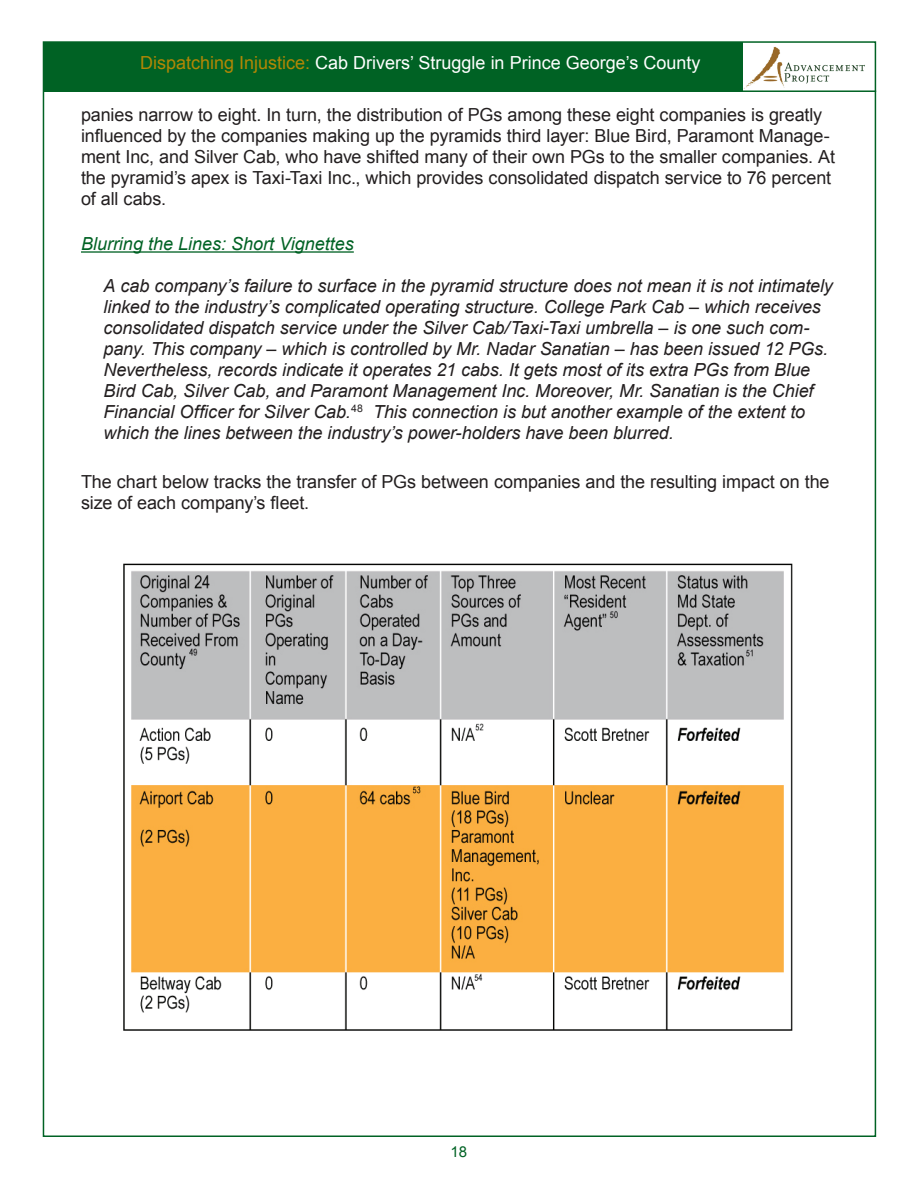
<style>
.page{position:relative;width:918px;height:1188px;background:#fff}
.page>*{position:absolute;margin:0;border:0;box-sizing:border-box;transform-origin:0 0}
.t1{font:italic 18px/21px "Arial";letter-spacing:-.005em;color:#231f20}
.t2{font:18px/21px "Arial";letter-spacing:-.005em;color:#231f20}
.t3{font:18px "Arial";color:#fff}
.t4{font:italic 18px "Arial";color:#006224}
.t5{font:15px "Arial";color:#006224}
.s1{color:#b28705}
</style>
<div class="page">
<div style="left:43px;top:43px;width:711px;height:49px;background:#006224"></div>
<img style="left:743px;top:44px;width:122px;height:46px">
<hr style="left:44px;top:90px;width:832px;height:2px;background:#006224">
<hr style="left:81px;top:251px;width:273px;height:2px;background:#006224">
<img style="left:123px;top:563px;width:670px;height:468px">
<p class="t3" style="left:140px;top:51px;width:562px"><span class="s1">Dispatching Injustice:</span> Cab Drivers’ Struggle in Prince George’s County</p>
<p class="t2" style="left:81px;top:104px;width:756px">panies narrow to eight. In turn, the distribution of PGs among these eight companies is greatly influenced by the companies making up the pyramids third layer: Blue Bird, Paramont Manage&shy;ment Inc, and Silver Cab, who have shifted many of their own PGs to the smaller companies. At the pyramid’s apex is Taxi-Taxi Inc., which provides consolidated dispatch service to 76 percent of all cabs.</p>
<p class="t4" style="left:81px;top:232px;width:274px">Blurring the Lines: Short Vignettes</p>
<p class="t1" style="left:104px;top:276px;width:731px">A cab company’s failure to surface in the pyramid structure does not mean it is not intimately linked to the industry’s complicated operating structure. College Park Cab – which receives consolidated dispatch service under the Silver Cab/Taxi-Taxi umbrella – is one such com&shy;pany. This company – which is controlled by Mr. Nadar Sanatian – has been issued 12 PGs.<br>Nevertheless, records indicate it operates 21 cabs. It gets most of its extra PGs from Blue Bird Cab, Silver Cab, and Paramont Management Inc. Moreover, Mr. Sanatian is the Chief Financial Officer for Silver Cab.<sup>48</sup> This connection is but another example of the extent to which the lines between the industry’s power-holders have been blurred.</p>
<p class="t2" style="left:81px;top:471px;width:750px">The chart below tracks the transfer of PGs between companies and the resulting impact on the size of each company’s fleet.</p>
<p class="t5" style="left:451px;top:1141px;width:18px">18</p>
</div>
